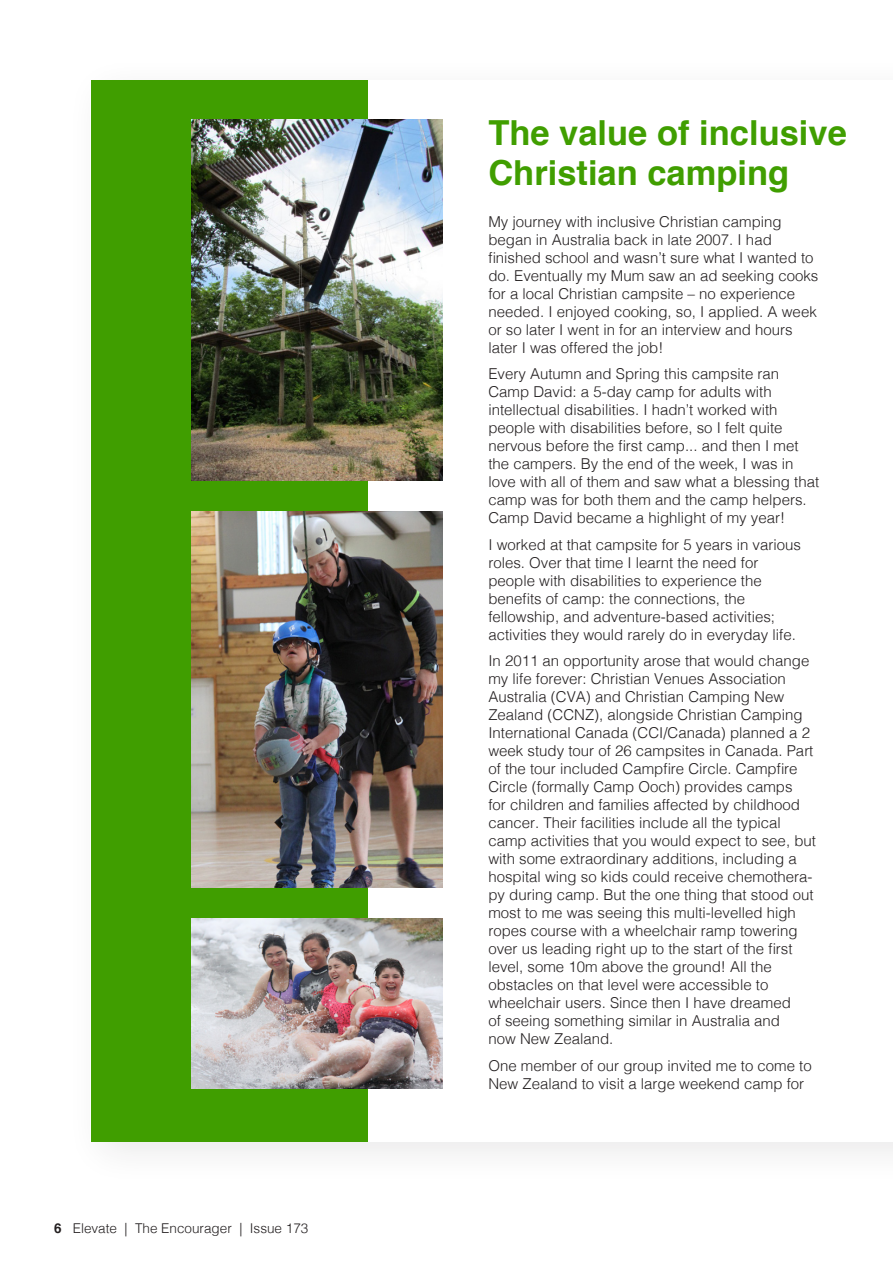
<style>
.page{position:relative;width:893px;height:1263px;background:#fff}
.page>*{position:absolute;margin:0;border:0;box-sizing:border-box;transform-origin:0 0}
.t1{font:700 34.5px/40.5px "Helvetica";color:#409e00}
.t2{font:300 15px/18px "Helvetica";color:#231f20}
.t3{font:300 13.5px "Helvetica";color:#231f20}
.s1{font-weight:700}
</style>
<div class="page">
<div style="left:91px;top:81px;width:276px;height:1061px;background:#409e00"></div>
<img style="left:192px;top:119px;width:250px;height:362px">
<img style="left:192px;top:512px;width:250px;height:375px">
<img style="left:192px;top:918px;width:250px;height:171px">
<p class="t3" style="left:54px;top:1217px;width:256px"><span class="s1">6</span> Elevate | The Encourager | Issue 173</p>
<p class="t1" style="left:488px;top:113px;width:360px">The value of inclusive<br>Christian camping</p>
<p class="t2" style="left:488px;top:211px;width:332px">My journey with inclusive Christian camping began in Australia back in late 2007. I had finished school and wasn’t sure what I wanted to do. Eventually my Mum saw an ad seeking cooks for a local Christian campsite – no experience needed. I enjoyed cooking, so, I applied. A week or so later I went in for an interview and hours later I was offered the job!</p>
<p class="t2" style="left:488px;top:364px;width:332px">Every Autumn and Spring this campsite ran Camp David: a 5-day camp for adults with intellectual disabilities. I hadn’t worked with people with disabilities before, so I felt quite nervous before the first camp... and then I met the campers. By the end of the week, I was in love with all of them and saw what a blessing that camp was for both them and the camp helpers.<br>Camp David became a highlight of my year!</p>
<p class="t2" style="left:488px;top:534px;width:314px">I worked at that campsite for 5 years in various roles. Over that time I learnt the need for people with disabilities to experience the benefits of camp: the connections, the fellowship, and adventure-based activities; activities they would rarely do in everyday life.</p>
<p class="t2" style="left:488px;top:651px;width:329px">In 2011 an opportunity arose that would change my life forever: Christian Venues Association Australia (CVA) and Christian Camping New Zealand (CCNZ), alongside Christian Camping International Canada (CCI/Canada) planned a 2 week study tour of 26 campsites in Canada. Part of the tour included Campfire Circle. Campfire Circle (formally Camp Ooch) provides camps<br>for children and families affected by childhood cancer. Their facilities include all the typical camp activities that you would expect to see, but with some extraordinary additions, including a hospital wing so kids could receive chemothera&shy;py during camp. But the one thing that stood out most to me was seeing this multi-levelled high ropes course with a wheelchair ramp towering over us leading right up to the start of the first level, some 10m above the ground! All the obstacles on that level were accessible to wheelchair users. Since then I have dreamed<br>of seeing something similar in Australia and<br>now New Zealand.</p>
<p class="t2" style="left:488px;top:1055px;width:325px">One member of our group invited me to come to<br>New Zealand to visit a large weekend camp for</p>
</div>
